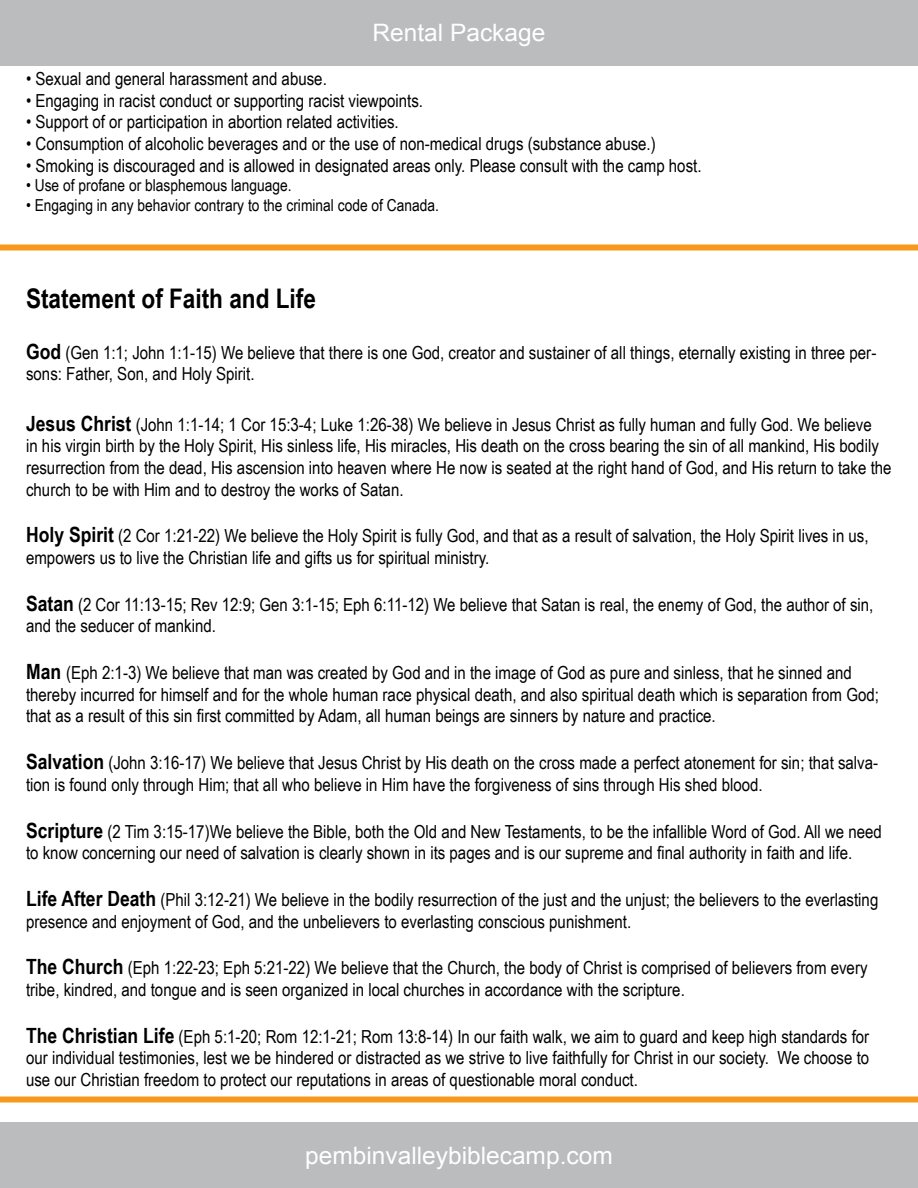
<style>
.page{position:relative;width:918px;height:1188px;background:#fff}
.page>*{position:absolute;margin:0;border:0;box-sizing:border-box;transform-origin:0 0}
.t1{font:700 27px "Arial Narrow";color:#000}
.t2{font:24px "Arial";color:#fff}
.t3{font:18px/21.6px "Arial Narrow";color:#000}
.t4{font:16.5px "Arial Narrow";color:#000}
.s1{font-weight:700;font-size:21px}
</style>
<div class="page">
<div style="left:0;top:0;width:918px;height:65px;background:#babcbd"></div>
<div style="left:0;top:1123px;width:918px;height:65px;background:#babcbd"></div>
<div style="left:0;top:245px;width:918px;height:6px;background:#f7991c"></div>
<div style="left:0;top:1096px;width:918px;height:6px;background:#f7991c"></div>
<h2 class="t2" style="left:373px;top:17px;width:174px">Rental Package</h2>
<p class="t3" style="left:26px;top:67px;width:302px">• Sexual and general harassment and abuse.</p>
<p class="t3" style="left:26px;top:89px;width:399px">• Engaging in racist conduct or supporting racist viewpoints.</p>
<p class="t3" style="left:26px;top:110px;width:374px">• Support of or participation in abortion related activities.</p>
<p class="t3" style="left:26px;top:132px;width:631px">• Consumption of alcoholic beverages and or the use of non-medical drugs (substance abuse.)</p>
<p class="t3" style="left:26px;top:154px;width:677px">• Smoking is discouraged and is allowed in designated areas only. Please consult with the camp host.</p>
<p class="t4" style="left:26px;top:173px;width:267px">• Use of profane or blasphemous language.</p>
<p class="t4" style="left:26px;top:193px;width:415px">• Engaging in any behavior contrary to the criminal code of Canada.</p>
<h1 class="t1" style="left:26px;top:278px;width:291px">Statement of Faith and Life</h1>
<p class="t3" style="left:26px;top:341px;width:852px"><span class="s1">God</span> (Gen 1:1; John 1:1-15) We believe that there is one God, creator and sustainer of all things, eternally existing in three per&shy;sons: Father, Son, and Holy Spirit.</p>
<p class="t3" style="left:26px;top:413px;width:867px"><span class="s1">Jesus Christ</span> (John 1:1-14; 1 Cor 15:3-4; Luke 1:26-38) We believe in Jesus Christ as fully human and fully God. We believe<br>in his virgin birth by the Holy Spirit, His sinless life, His miracles, His death on the cross bearing the sin of all mankind, His bodily resurrection from the dead, His ascension into heaven where He now is seated at the right hand of God, and His return to take the church to be with Him and to destroy the works of Satan.</p>
<p class="t3" style="left:26px;top:524px;width:844px"><span class="s1">Holy Spirit</span> (2 Cor 1:21-22) We believe the Holy Spirit is fully God, and that as a result of salvation, the Holy Spirit lives in us, empowers us to live the Christian life and gifts us for spiritual ministry.</p>
<p class="t3" style="left:26px;top:593px;width:849px"><span class="s1">Satan</span> (2 Cor 11:13-15; Rev 12:9; Gen 3:1-15; Eph 6:11-12) We believe that Satan is real, the enemy of God, the author of sin, and the seducer of mankind.</p>
<p class="t3" style="left:26px;top:661px;width:854px"><span class="s1">Man</span> (Eph 2:1-3) We believe that man was created by God and in the image of God as pure and sinless, that he sinned and thereby incurred for himself and for the whole human race physical death, and also spiritual death which is separation from God; that as a result of this sin first committed by Adam, all human beings are sinners by nature and practice.</p>
<p class="t3" style="left:26px;top:751px;width:854px"><span class="s1">Salvation</span> (John 3:16-17) We believe that Jesus Christ by His death on the cross made a perfect atonement for sin; that salva&shy;tion is found only through Him; that all who believe in Him have the forgiveness of sins through His shed blood.</p>
<p class="t3" style="left:26px;top:820px;width:857px"><span class="s1">Scripture</span> (2 Tim 3:15-17)We believe the Bible, both the Old and New Testaments, to be the infallible Word of God. All we need to know concerning our need of salvation is clearly shown in its pages and is our supreme and final authority in faith and life.</p>
<p class="t3" style="left:26px;top:888px;width:854px"><span class="s1">Life After Death</span> (Phil 3:12-21) We believe in the bodily resurrection of the just and the unjust; the believers to the everlasting presence and enjoyment of God, and the unbelievers to everlasting conscious punishment.</p>
<p class="t3" style="left:26px;top:956px;width:843px"><span class="s1">The Church</span> (Eph 1:22-23; Eph 5:21-22) We believe that the Church, the body of Christ is comprised of believers from every tribe, kindred, and tongue and is seen organized in local churches in accordance with the scripture.</p>
<p class="t3" style="left:26px;top:1025px;width:845px;text-align:justify"><span class="s1">The Christian Life</span> (Eph 5:1-20; Rom 12:1-21; Rom 13:8-14) In our faith walk, we aim to guard and keep high standards for our individual testimonies, lest we be hindered or distracted as we strive to live faithfully for Christ in our society. We choose to use our Christian freedom to protect our reputations in areas of questionable moral conduct.</p>
<h2 class="t2" style="left:305px;top:1140px;width:309px">pembinvalleybiblecamp.com</h2>
</div>
